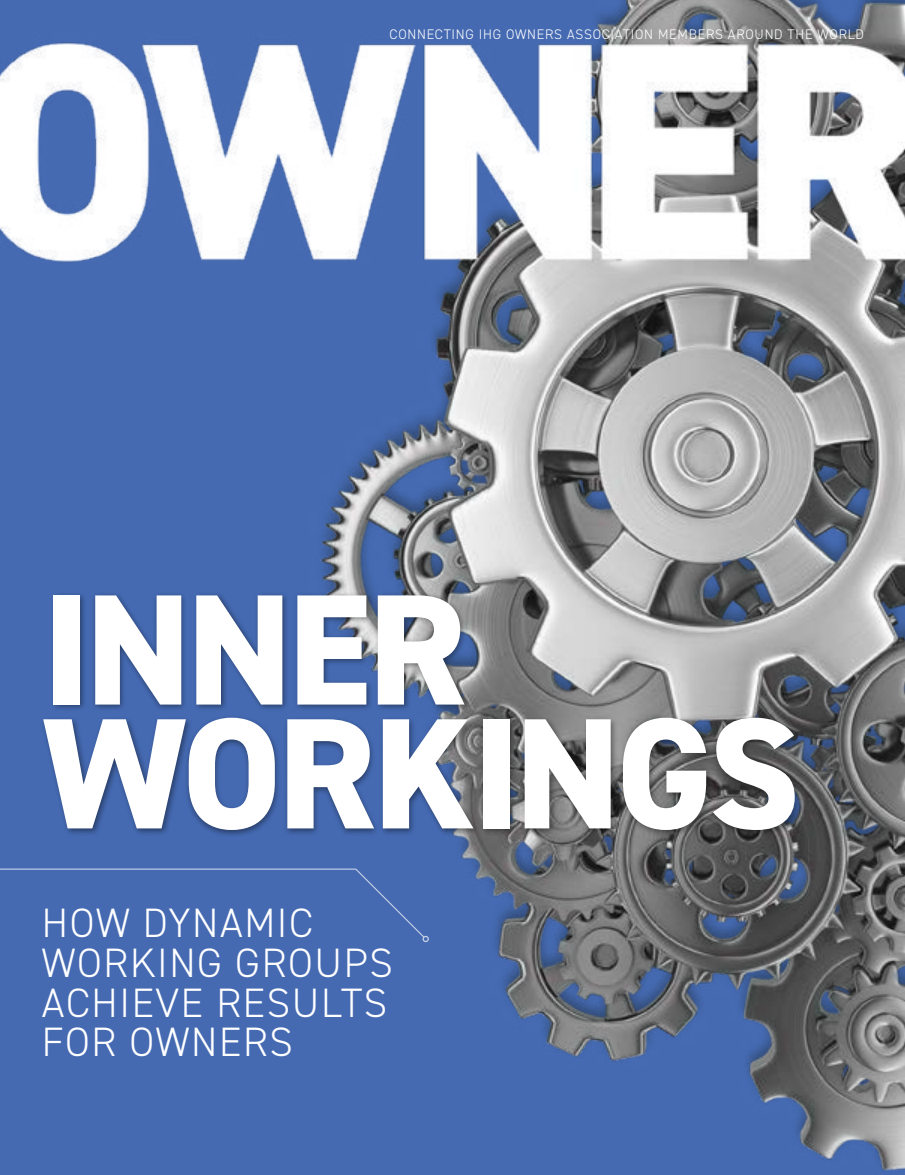
<style>
.page{position:relative;width:905px;height:1175px;background:#fff}
.page>*{position:absolute;margin:0;border:0;box-sizing:border-box;transform-origin:0 0}
.t1{font:800 158.1px/123.8px "DIN2014";letter-spacing:-.025em;color:#fff}
.t2{font:300 41.1px/39.6px "DIN2014";letter-spacing:.04em;color:#fff}
.t3{font:300 13.8px "DIN2014";letter-spacing:.055em;color:#fff}
</style>
<div class="page">
<img style="left:0;top:0;width:904px;height:1174px">
<div style="left:40px;top:592px;width:761px;height:244px;background:#000;opacity:.41"></div>
<div style="left:0;top:868px;width:425px;height:70px;background:#456ab2"></div>
<div style="left:422px;top:935px;width:7px;height:7px;border:1px solid #fff;border-radius:50%"></div>
<p class="t3" style="left:389px;top:26px;width:476px">CONNECTING IHG OWNERS ASSOCIATION MEMBERS AROUND THE WORLD</p>
<h1 class="t1" style="left:42px;top:588px;width:758px">INNER<br>WORKINGS</h1>
<h2 class="t2" style="left:42px;top:903px;width:352px">HOW DYNAMIC<br>WORKING GROUPS<br>ACHIEVE RESULTS<br>FOR OWNERS</h2>
</div>
